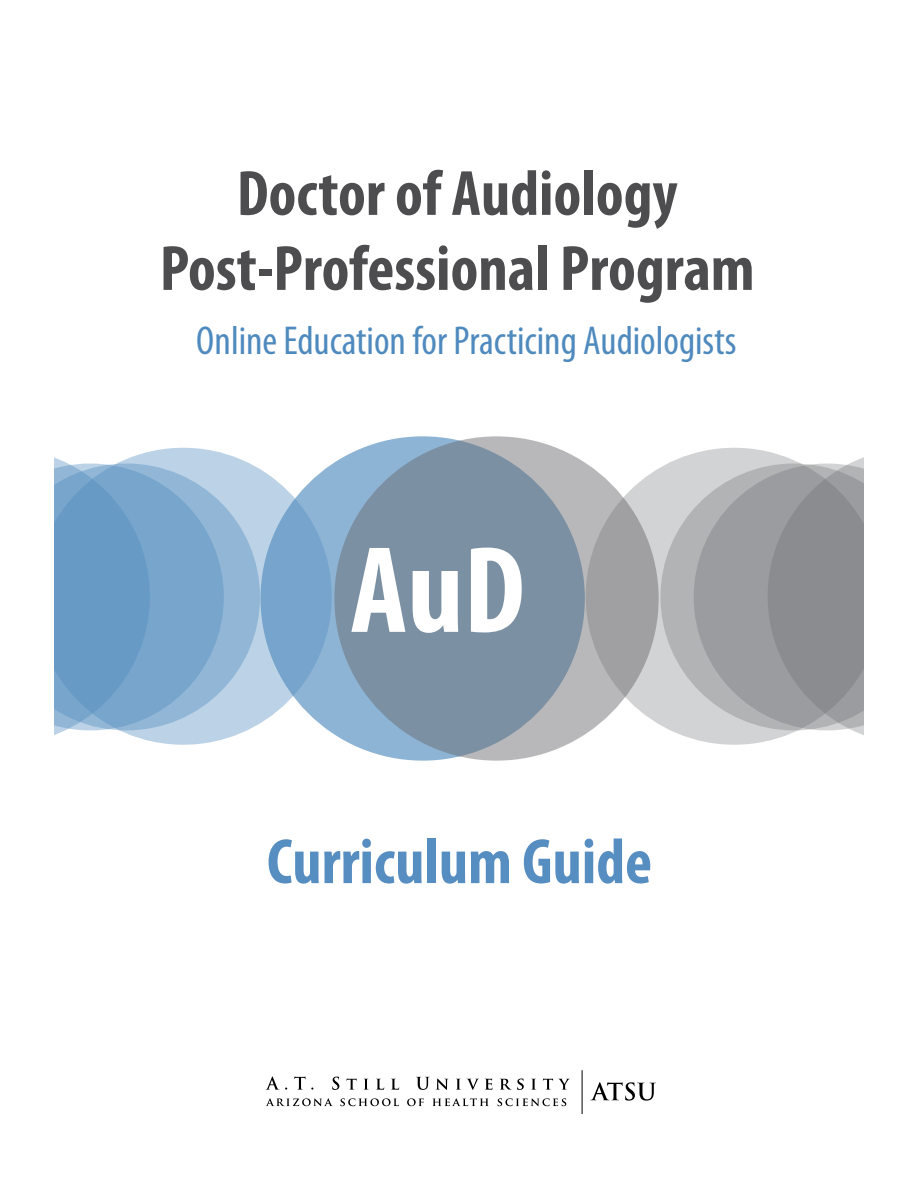
<style>
.page{position:relative;width:918px;height:1188px;background:#fff}
.page>*{position:absolute;margin:0;border:0;box-sizing:border-box;transform-origin:0 0}
.t1{font:700 condensed 124.5px "Myriad Pro";color:#fff}
.t2{font:700 condensed 64.5px/75px "Myriad Pro";color:#4d4d4f;text-align:center}
.t3{font:700 condensed 64.5px "Myriad Pro";color:#578ec1}
.t4{font:condensed 40.5px "Myriad Pro";color:#4f8abe}
</style>
<div class="page">
<div style="left:261px;top:436px;width:324px;height:325px;background:#8eb4d5;border-radius:50%"></div>
<svg style="left:334px;top:436px;width:325px;height:325px;background:#8697a7"></svg>
<svg style="left:265px;top:1076px;width:14px;height:14px"></svg>
<svg style="left:294px;top:1077px;width:19px;height:13px"></svg>
<svg style="left:332px;top:1077px;width:7px;height:13px"></svg>
<svg style="left:346px;top:1079px;width:11px;height:11px"></svg>
<svg style="left:364px;top:1079px;width:5px;height:11px"></svg>
<svg style="left:376px;top:1079px;width:8px;height:11px"></svg>
<svg style="left:391px;top:1079px;width:8px;height:11px"></svg>
<svg style="left:416px;top:1077px;width:14px;height:13px"></svg>
<svg style="left:436px;top:1078px;width:12px;height:12px"></svg>
<svg style="left:456px;top:1079px;width:5px;height:11px"></svg>
<svg style="left:467px;top:1079px;width:12px;height:11px"></svg>
<svg style="left:485px;top:1079px;width:8px;height:11px"></svg>
<svg style="left:500px;top:1079px;width:24px;height:11px"></svg>
<svg style="left:531px;top:1079px;width:5px;height:11px"></svg>
<svg style="left:543px;top:1079px;width:27px;height:11px"></svg>
<svg style="left:266px;top:1098px;width:67px;height:8px"></svg>
<svg style="left:340px;top:1098px;width:59px;height:8px"></svg>
<svg style="left:407px;top:1098px;width:17px;height:8px"></svg>
<svg style="left:432px;top:1098px;width:57px;height:8px"></svg>
<svg style="left:498px;top:1098px;width:68px;height:8px"></svg>
<hr style="left:582px;top:1070px;width:1px;height:44px;background:#000">
<svg style="left:590px;top:1082px;width:66px;height:19px"></svg>
<svg style="left:35px;top:448px;width:297px;height:297px;background:#90b5d5"></svg>
<svg style="left:150px;top:464px;width:110px;height:266px;background:#91b5d5"></svg>
<svg style="left:54px;top:451px;width:96px;height:290px;background:#7aa6cd"></svg>
<svg style="left:801px;top:464px;width:63px;height:266px;background:#a8a9ac"></svg>
<svg style="left:586px;top:448px;width:297px;height:297px;background:#a5a6a9"></svg>
<div style="left:864px;top:388px;width:54px;height:421px;background:#fff"></div>
<div style="left:0;top:374px;width:54px;height:421px;background:#fff"></div>
<p class="t2" style="left:160px;top:157px;width:596px">Doctor of Audiology<br>Post-Professional Program</p>
<p class="t4" style="left:196px;top:319px;width:542px">Online Education for Practicing Audiologists</p>
<h1 class="t1" style="left:350px;top:522px;width:176px">AuD</h1>
<p class="t3" style="left:267px;top:826px;width:387px">Curriculum Guide</p>
</div>
